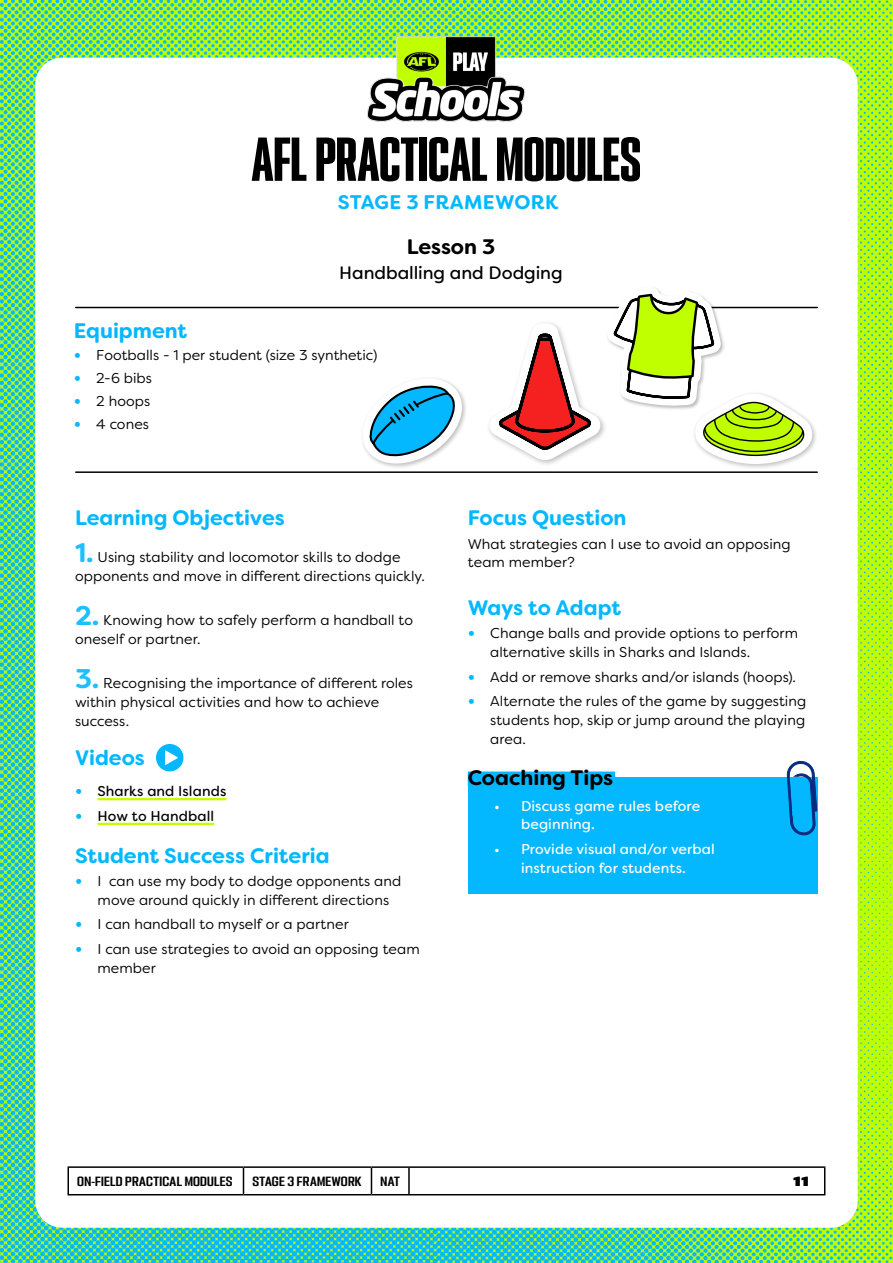
<style>
.page{position:relative;width:893px;height:1263px;background:#fff}
.page>*{position:absolute;margin:0;border:0;box-sizing:border-box;transform-origin:0 0}
.t1{font:55.5px "PODIUM Sharp 2.10";color:#000}
.t2{font:700 21px "Filson Soft";color:#03b8ff}
.t3{font:700 21px "Filson Soft";color:#000}
.t4{font:700 19.65px "Filson Soft";letter-spacing:.02em;color:#03b8ff}
.t5{font:18px "Filson Soft";letter-spacing:-.005em;color:#000}
.t6{font:14.25px/18.8px "Filson Soft";letter-spacing:.005em;color:#000}
.t7{font:14.25px/18.8px "Filson Soft";letter-spacing:.005em;color:#fff}
.t8{font:14.25px "Filson Soft";letter-spacing:.005em;color:#000}
.t9{font:12px "PODIUM Sharp 4.9";letter-spacing:.02em;color:#000}
.t10{font:12px "PODIUM Sharp 7.12";color:#000}
.s1{font-weight:700;font-size:18px;color:#03b8ff}
.s2{font-weight:700;font-size:27px;color:#1cbfff}
</style>
<div class="page">
<img style="left:0;top:0;width:893px;height:1263px">
<div style="left:35px;top:58px;width:823px;height:1170px;background:#fff;border-radius:27px"></div>
<img style="left:332px;top:0;width:229px;height:122px">
<hr style="left:68px;top:1166px;width:175px;height:2px;background:#000">
<svg style="left:68px;top:1168px;width:1px;height:26px"></svg>
<hr style="left:243px;top:1166px;width:128px;height:2px;background:#000">
<svg style="left:243px;top:1168px;width:1px;height:26px"></svg>
<hr style="left:371px;top:1166px;width:38px;height:2px;background:#000">
<svg style="left:371px;top:1168px;width:1px;height:26px"></svg>
<hr style="left:409px;top:1166px;width:416px;height:2px;background:#000">
<hr style="left:408px;top:1168px;width:2px;height:26px;background:#000">
<svg style="left:824px;top:1168px;width:1px;height:26px"></svg>
<hr style="left:68px;top:1194px;width:175px;height:1px;background:#000">
<hr style="left:243px;top:1194px;width:128px;height:1px;background:#000">
<hr style="left:371px;top:1194px;width:38px;height:1px;background:#000">
<hr style="left:409px;top:1194px;width:416px;height:1px;background:#000">
<hr style="left:76px;top:307px;width:741px;height:1px;background:#000">
<hr style="left:76px;top:471px;width:741px;height:2px;background:#000">
<hr style="left:98px;top:798px;width:128px;height:2px;background:#c0ff00">
<hr style="left:98px;top:823px;width:116px;height:2px;background:#c0ff00">
<svg style="left:156px;top:744px;width:27px;height:27px"></svg>
<div style="left:468px;top:777px;width:350px;height:116px;background:#03b8ff"></div>
<svg style="left:787px;top:761px;width:30px;height:74px"></svg>
<div style="left:468px;top:771px;width:147px;height:15px;background:#03b8ff"></div>
<svg style="left:362px;top:378px;width:104px;height:90px"></svg>
<div style="left:486px;top:320px;width:121px;height:147px;background:#000;opacity:.25"></div>
<svg style="left:489px;top:323px;width:111px;height:137px"></svg>
<div style="left:692px;top:390px;width:126px;height:80px;background:#000;opacity:.25"></div>
<svg style="left:607px;top:288px;width:206px;height:176px"></svg>
<h1 class="t1" style="left:252px;top:124px;width:391px">AFL PRACTICAL MODULES</h1>
<h3 class="t4" style="left:338px;top:190px;width:222px">STAGE 3 FRAMEWORK</h3>
<h2 class="t3" style="left:407px;top:233px;width:90px">Lesson 3</h2>
<p class="t5" style="left:339px;top:261px;width:225px">Handballing and Dodging</p>
<h2 class="t2" style="left:74px;top:317px;width:115px">Equipment</h2>
<p class="t6" style="left:74px;top:346px;width:305px"><span class="s1">•</span> Footballs - 1 per student (size 3 synthetic)</p>
<p class="t6" style="left:74px;top:369px;width:80px"><span class="s1">•</span> 2-6 bibs</p>
<p class="t6" style="left:74px;top:392px;width:78px"><span class="s1">•</span> 2 hoops</p>
<p class="t6" style="left:74px;top:415px;width:77px"><span class="s1">•</span> 4 cones</p>
<h2 class="t2" style="left:75px;top:504px;width:211px">Learning Objectives</h2>
<p class="t6" style="left:75px;top:548px;width:351px"><span class="s2">1.</span> Using stability and locomotor skills to dodge opponents and move in different directions quickly.</p>
<p class="t6" style="left:75px;top:611px;width:340px"><span class="s2">2.</span> Knowing how to safely perform a handball to oneself or partner.</p>
<p class="t6" style="left:75px;top:674px;width:339px"><span class="s2">3.</span> Recognising the importance of different roles within physical activities and how to achieve success.</p>
<h2 class="t2" style="left:75px;top:744px;width:71px">Videos</h2>
<p class="t8" style="left:75px;top:782px;width:153px"><span class="s1">•</span> Sharks and Islands</p>
<p class="t8" style="left:75px;top:807px;width:141px"><span class="s1">•</span> How to Handball</p>
<h2 class="t2" style="left:75px;top:842px;width:256px">Student Success Criteria</h2>
<p class="t6" style="left:98px;top:871px;width:305px;text-indent:-22px"><span class="s1">•</span> I can use my body to dodge opponents and move around quickly in different directions</p>
<p class="t6" style="left:75px;top:915px;width:275px"><span class="s1">•</span> I can handball to myself or a partner</p>
<p class="t6" style="left:98px;top:940px;width:324px;text-indent:-22px"><span class="s1">•</span> I can use strategies to avoid an opposing team member</p>
<h2 class="t2" style="left:468px;top:504px;width:160px">Focus Question</h2>
<p class="t6" style="left:468px;top:534px;width:324px">What strategies can I use to avoid an opposing team member?</p>
<h2 class="t2" style="left:468px;top:594px;width:155px">Ways to Adapt</h2>
<p class="t6" style="left:490px;top:624px;width:309px;text-indent:-22px"><span class="s1">•</span> Change balls and provide options to perform alternative skills in Sharks and Islands.</p>
<p class="t6" style="left:468px;top:667px;width:330px"><span class="s1">•</span> Add or remove sharks and/or islands (hoops).</p>
<p class="t6" style="left:490px;top:692px;width:318px;text-align:justify;text-indent:-22px"><span class="s1">•</span> Alternate the rules of the game by suggesting students hop, skip or jump around the playing area.</p>
<h2 class="t3" style="left:468px;top:764px;width:147px">Coaching Tips</h2>
<p class="t7" style="left:521px;top:796px;width:181px;text-indent:-27px">• Discuss game rules before beginning.</p>
<p class="t7" style="left:494px;top:840px;width:222px;text-align:center">• Provide visual and/or verbal instruction for students.</p>
<p class="t9" style="left:77px;top:1173px;width:157px">ON-FIELD PRACTICAL MODULES</p>
<p class="t9" style="left:252px;top:1173px;width:111px">STAGE 3 FRAMEWORK</p>
<p class="t9" style="left:380px;top:1173px;width:21px">NAT</p>
<p class="t10" style="left:793px;top:1173px;width:18px">11</p>
</div>
